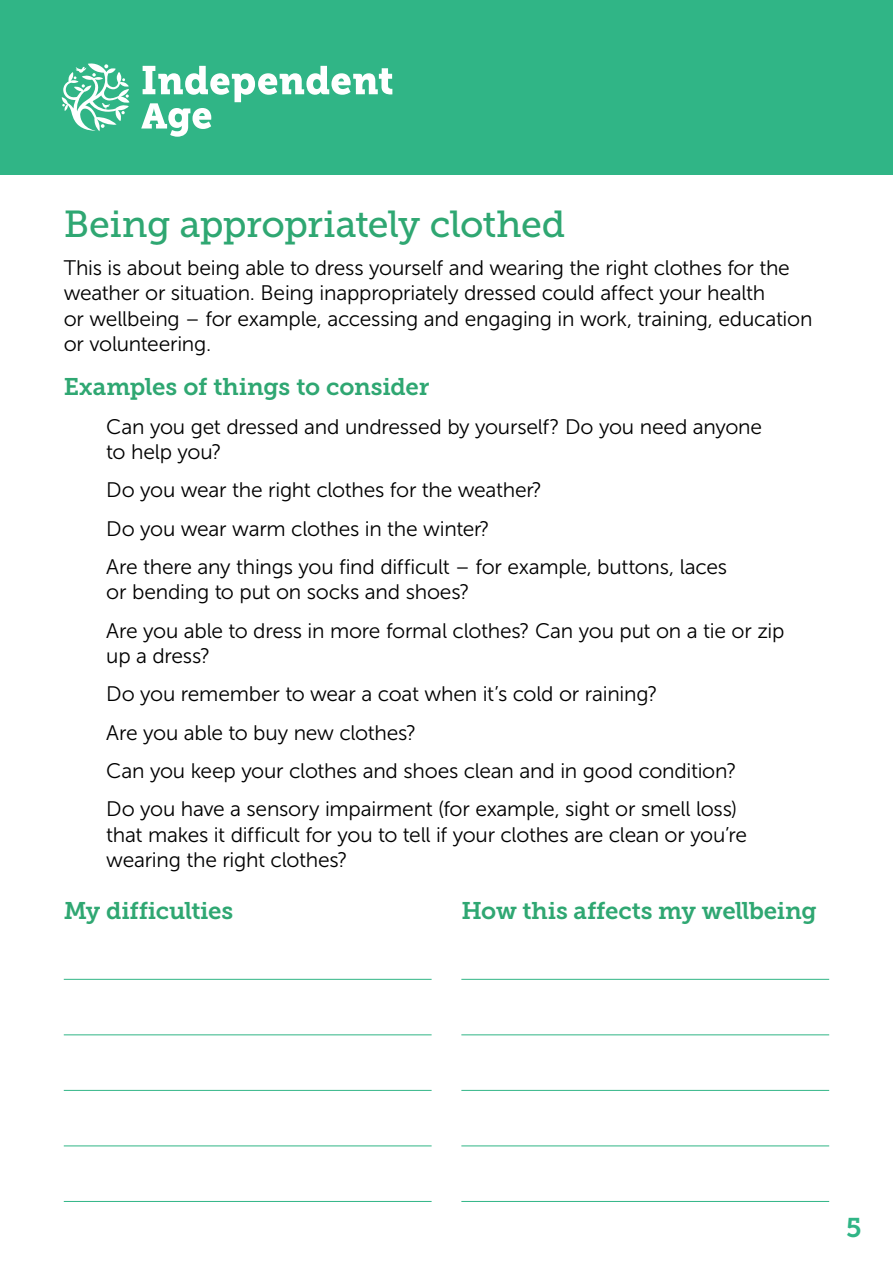
<style>
.page{position:relative;width:893px;height:1263px;background:#fff}
.page>*{position:absolute;margin:0;border:0;box-sizing:border-box;transform-origin:0 0}
.t1{font:37.5px "Museo Slab 500";letter-spacing:-.02em;color:#2fa772}
.t2{font:27px "Museo Slab 700";color:#30b586}
.t3{font:24px "Museo Slab 700";letter-spacing:-.01em;color:#2fa772}
.t4{font:21px/25.5px "Museo Sans 300";letter-spacing:-.01em;color:#000}
</style>
<div class="page">
<div style="left:0;top:0;width:893px;height:174px;background:#30b586"></div>
<svg style="left:62px;top:63px;width:68px;height:68px"></svg>
<svg style="left:141px;top:66px;width:251px;height:71px"></svg>
<hr style="left:64px;top:979px;width:368px;height:1px;background:#30b586">
<hr style="left:64px;top:1034px;width:368px;height:1px;background:#30b586">
<hr style="left:64px;top:1090px;width:368px;height:1px;background:#30b586">
<hr style="left:64px;top:1145px;width:368px;height:1px;background:#30b586">
<hr style="left:64px;top:1201px;width:368px;height:1px;background:#30b586">
<hr style="left:461px;top:979px;width:368px;height:1px;background:#30b586">
<hr style="left:461px;top:1034px;width:368px;height:1px;background:#30b586">
<hr style="left:461px;top:1090px;width:368px;height:1px;background:#30b586">
<hr style="left:461px;top:1145px;width:368px;height:1px;background:#30b586">
<hr style="left:461px;top:1201px;width:368px;height:1px;background:#30b586">
<h2 class="t1" style="left:64px;top:203px;width:503px">Being appropriately clothed</h2>
<p class="t4" style="left:64px;top:255px;width:750px">This is about being able to dress yourself and wearing the right clothes for the weather or situation. Being inappropriately dressed could affect your health<br>or wellbeing – for example, accessing and engaging in work, training, education or volunteering.</p>
<h3 class="t3" style="left:64px;top:373px;width:367px">Examples of things to consider</h3>
<p class="t4" style="left:106px;top:414px;width:657px">Can you get dressed and undressed by yourself? Do you need anyone to help you?</p>
<p class="t4" style="left:106px;top:477px;width:437px">Do you wear the right clothes for the weather?</p>
<p class="t4" style="left:106px;top:516px;width:385px">Do you wear warm clothes in the winter?</p>
<p class="t4" style="left:106px;top:554px;width:622px">Are there any things you find difficult – for example, buttons, laces or bending to put on socks and shoes?</p>
<p class="t4" style="left:106px;top:618px;width:680px">Are you able to dress in more formal clothes? Can you put on a tie or zip up a dress?</p>
<p class="t4" style="left:106px;top:681px;width:553px">Do you remember to wear a coat when it’s cold or raining?</p>
<p class="t4" style="left:106px;top:720px;width:312px">Are you able to buy new clothes?</p>
<p class="t4" style="left:106px;top:758px;width:632px">Can you keep your clothes and shoes clean and in good condition?</p>
<p class="t4" style="left:106px;top:796px;width:642px">Do you have a sensory impairment (for example, sight or smell loss) that makes it difficult for you to tell if your clothes are clean or you’re wearing the right clothes?</p>
<h3 class="t3" style="left:64px;top:897px;width:171px">My difficulties</h3>
<h3 class="t3" style="left:461px;top:897px;width:357px">How this affects my wellbeing</h3>
<p class="t2" style="left:846px;top:1213px;width:17px">5</p>
</div>
